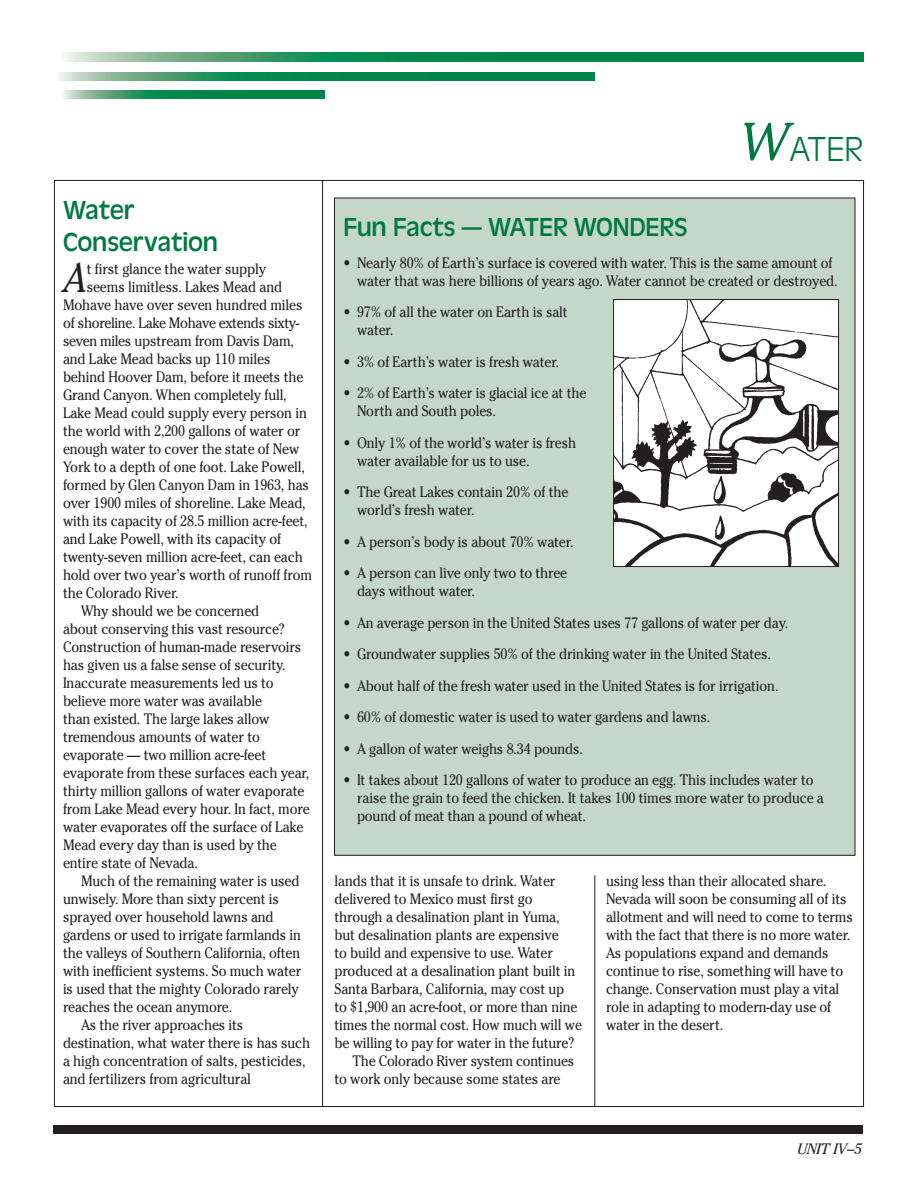
<style>
.page{position:relative;width:918px;height:1188px;background:#fff}
.page>*{position:absolute;margin:0;border:0;box-sizing:border-box;transform-origin:0 0}
.t1{font:italic 40.65px "Cheltenham";color:#231f20;scale:.9 1}
.t2{font:300 36px "Antique Oli T";color:#007940}
.t3{font:27px/32.5px "Antique Oli T";letter-spacing:-.01em;color:#007940}
.t4{font:15px/18px "Cheltenham";letter-spacing:-.01em;color:#231f20;scale:.9 1}
.t5{font:italic 15px "Cheltenham";letter-spacing:-.01em;color:#231f20}
.s1{font-family:"ITC Stone Informal";font-weight:400;font-style:italic;font-size:54px}
</style>
<div class="page">
<div style="left:53px;top:1125px;width:810px;height:9px;background:#231f20"></div>
<hr style="left:322px;top:180px;width:1px;height:927px;background:#231f20">
<svg style="left:65px;top:52px;width:799px;height:10px;background:#26935f"></svg>
<svg style="left:58px;top:72px;width:536px;height:9px;background:#25935e"></svg>
<svg style="left:63px;top:90px;width:261px;height:9px;background:#25935e"></svg>
<div style="left:334px;top:198px;width:521px;height:657px;background:#c5d7c9"></div>
<img style="left:615px;top:301px;width:222px;height:264px">
<div style="left:613px;top:299px;width:226px;height:268px;border:1px solid #231f20"></div>
<hr style="left:594px;top:875px;width:1px;height:232px;background:#231f20">
<h3 class="t3" style="left:63px;top:194px;width:157px">Water<br>Conservation</h3>
<h1 class="t1" style="left:63px;top:254px;width:28px">A</h1>
<p class="t4" style="left:87px;top:260px;width:201px">t first glance the water supply</p>
<p class="t4" style="left:87px;top:278px;width:219px">seems limitless. Lakes Mead and</p>
<p class="t4" style="left:63px;top:296px;width:268px">Mohave have over seven hundred miles</p>
<p class="t4" style="left:63px;top:314px;width:264px">of shoreline. Lake Mohave extends sixty-</p>
<p class="t4" style="left:63px;top:332px;width:258px">seven miles upstream from Davis Dam,</p>
<p class="t4" style="left:63px;top:350px;width:232px">and Lake Mead backs up 110 miles</p>
<p class="t4" style="left:63px;top:368px;width:269px">behind Hoover Dam, before it meets the</p>
<p class="t4" style="left:63px;top:386px;width:250px">Grand Canyon. When completely full,</p>
<p class="t4" style="left:63px;top:404px;width:272px">Lake Mead could supply every person in</p>
<p class="t4" style="left:63px;top:422px;width:265px">the world with 2,200 gallons of water or</p>
<p class="t4" style="left:63px;top:440px;width:264px">enough water to cover the state of New</p>
<p class="t4" style="left:63px;top:458px;width:270px">York to a depth of one foot. Lake Powell,</p>
<p class="t4" style="left:63px;top:476px;width:275px">formed by Glen Canyon Dam in 1963, has</p>
<p class="t4" style="left:63px;top:494px;width:271px">over 1900 miles of shoreline. Lake Mead,</p>
<p class="t4" style="left:63px;top:512px;width:273px">with its capacity of 28.5 million acre-feet,</p>
<p class="t4" style="left:63px;top:530px;width:244px">and Lake Powell, with its capacity of</p>
<p class="t4" style="left:63px;top:548px;width:268px">twenty-seven million acre-feet, can each</p>
<p class="t4" style="left:63px;top:566px;width:278px">hold over two year’s worth of runoff from</p>
<p class="t4" style="left:63px;top:584px;width:130px">the Colorado River.</p>
<p class="t4" style="left:81px;top:602px;width:200px">Why should we be concerned</p>
<p class="t4" style="left:63px;top:620px;width:248px">about conserving this vast resource?</p>
<p class="t4" style="left:63px;top:638px;width:266px">Construction of human-made reservoirs</p>
<p class="t4" style="left:63px;top:656px;width:249px">has given us a false sense of security.</p>
<p class="t4" style="left:63px;top:674px;width:236px">Inaccurate measurements led us to</p>
<p class="t4" style="left:63px;top:692px;width:223px">believe more water was available</p>
<p class="t4" style="left:63px;top:710px;width:231px">than existed. The large lakes allow</p>
<p class="t4" style="left:63px;top:728px;width:220px">tremendous amounts of water to</p>
<p class="t4" style="left:63px;top:746px;width:227px">evaporate — two million acre-feet</p>
<p class="t4" style="left:63px;top:764px;width:275px">evaporate from these surfaces each year,</p>
<p class="t4" style="left:63px;top:782px;width:270px">thirty million gallons of water evaporate</p>
<p class="t4" style="left:63px;top:800px;width:276px">from Lake Mead every hour. In fact, more</p>
<p class="t4" style="left:63px;top:818px;width:269px">water evaporates off the surface of Lake</p>
<p class="t4" style="left:63px;top:836px;width:239px">Mead every day than is used by the</p>
<p class="t4" style="left:63px;top:854px;width:151px">entire state of Nevada.</p>
<p class="t4" style="left:81px;top:872px;width:244px">Much of the remaining water is used</p>
<p class="t4" style="left:63px;top:890px;width:241px">unwisely. More than sixty percent is</p>
<p class="t4" style="left:63px;top:908px;width:236px">sprayed over household lawns and</p>
<p class="t4" style="left:63px;top:926px;width:266px">gardens or used to irrigate farmlands in</p>
<p class="t4" style="left:63px;top:944px;width:265px">the valleys of Southern California, often</p>
<p class="t4" style="left:63px;top:962px;width:266px">with inefficient systems. So much water</p>
<p class="t4" style="left:63px;top:980px;width:264px">is used that the mighty Colorado rarely</p>
<p class="t4" style="left:63px;top:998px;width:190px">reaches the ocean anymore.</p>
<p class="t4" style="left:81px;top:1016px;width:182px">As the river approaches its</p>
<p class="t4" style="left:63px;top:1034px;width:276px">destination, what water there is has such</p>
<p class="t4" style="left:63px;top:1052px;width:271px">a high concentration of salts, pesticides,</p>
<p class="t4" style="left:63px;top:1070px;width:210px">and fertilizers from agricultural</p>
<h2 class="t2" style="left:740px;top:130px;width:125px"><span class="s1">W</span>ATER</h2>
<h3 class="t3" style="left:344px;top:211px;width:346px">Fun Facts — WATER WONDERS</h3>
<p class="t4" style="left:357px;top:254px;width:536px;text-indent:-14px">• Nearly 80% of Earth’s surface is covered with water. This is the same amount of water that was here billions of years ago. Water cannot be created or destroyed.</p>
<p class="t4" style="left:357px;top:303px;width:236px;text-indent:-14px">• 97% of all the water on Earth is salt water.</p>
<p class="t4" style="left:344px;top:353px;width:241px">• 3% of Earth’s water is fresh water.</p>
<p class="t4" style="left:357px;top:384px;width:256px;text-indent:-14px">• 2% of Earth’s water is glacial ice at the<br>North and South poles.</p>
<p class="t4" style="left:357px;top:434px;width:245px;text-indent:-14px">• Only 1% of the world’s water is fresh water available for us to use.</p>
<p class="t4" style="left:357px;top:483px;width:236px;text-indent:-14px">• The Great Lakes contain 20% of the world’s fresh water.</p>
<p class="t4" style="left:344px;top:533px;width:257px">• A person’s body is about 70% water.</p>
<p class="t4" style="left:357px;top:564px;width:235px;text-indent:-14px">• A person can live only two to three days without water.</p>
<p class="t4" style="left:344px;top:614px;width:496px">• An average person in the United States uses 77 gallons of water per day.</p>
<p class="t4" style="left:344px;top:645px;width:476px">• Groundwater supplies 50% of the drinking water in the United States.</p>
<p class="t4" style="left:344px;top:677px;width:485px">• About half of the fresh water used in the United States is for irrigation.</p>
<p class="t4" style="left:344px;top:708px;width:409px">• 60% of domestic water is used to water gardens and lawns.</p>
<p class="t4" style="left:344px;top:740px;width:268px">• A gallon of water weighs 8.34 pounds.</p>
<p class="t4" style="left:357px;top:771px;width:520px;text-indent:-14px">• It takes about 120 gallons of water to produce an egg. This includes water to raise the grain to feed the chicken. It takes 100 times more water to produce a pound of meat than a pound of wheat.</p>
<p class="t4" style="left:334px;top:872px;width:247px">lands that it is unsafe to drink. Water</p>
<p class="t4" style="left:334px;top:890px;width:222px">delivered to Mexico must first go</p>
<p class="t4" style="left:334px;top:908px;width:252px">through a desalination plant in Yuma,</p>
<p class="t4" style="left:334px;top:926px;width:251px">but desalination plants are expensive</p>
<p class="t4" style="left:334px;top:944px;width:244px">to build and expensive to use. Water</p>
<p class="t4" style="left:334px;top:962px;width:269px">produced at a desalination plant built in</p>
<p class="t4" style="left:334px;top:980px;width:257px">Santa Barbara, California, may cost up</p>
<p class="t4" style="left:334px;top:998px;width:271px">to $1,900 an acre-foot, or more than nine</p>
<p class="t4" style="left:334px;top:1016px;width:277px">times the normal cost. How much will we</p>
<p class="t4" style="left:334px;top:1034px;width:268px">be willing to pay for water in the future?</p>
<p class="t4" style="left:352px;top:1052px;width:248px">The Colorado River system continues</p>
<p class="t4" style="left:334px;top:1070px;width:253px">to work only because some states are</p>
<p class="t4" style="left:606px;top:872px;width:276px">using less than their allocated share.<br>Nevada will soon be consuming all of its allotment and will need to come to terms with the fact that there is no more water.<br>As populations expand and demands continue to rise, something will have to change. Conservation must play a vital role in adapting to modern-day use of water in the desert.</p>
<p class="t5" style="left:797px;top:1140px;width:66px">UNIT IV–5</p>
</div>
